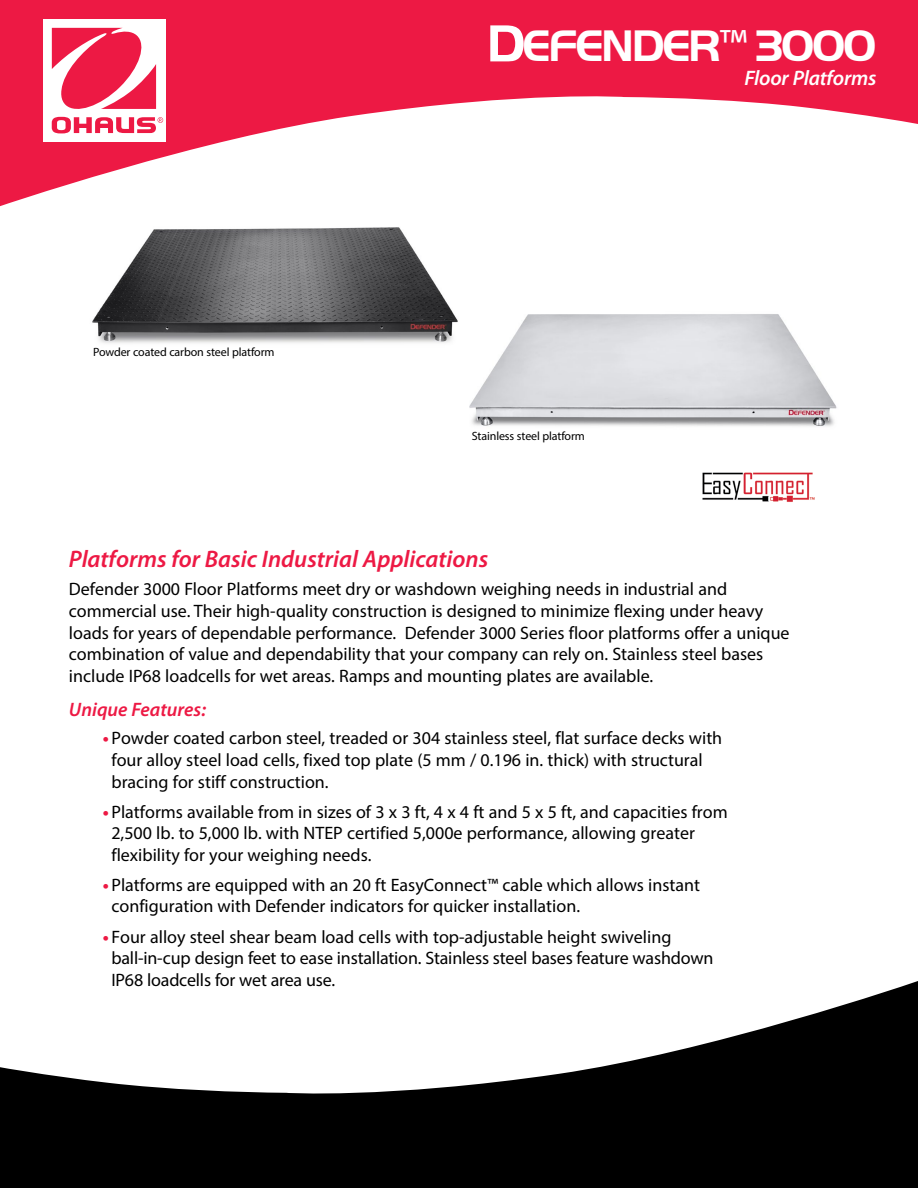
<style>
.page{position:relative;width:918px;height:1188px;background:#fff}
.page>*{position:absolute;margin:0;border:0;box-sizing:border-box;transform-origin:0 0}
.t1{font:700 45.9px "Handel Got D";letter-spacing:-.05em;color:#fff}
.t2{font:italic 600 24px "Myriad Pro";color:#ed1944}
.t3{font:italic 600 21px "Myriad Pro";letter-spacing:-.01em;color:#fff}
.t4{font:italic 600 19.5px "Myriad Pro";color:#ed1944}
.t5{font:18px/21.6px "Myriad Pro";color:#000}
.t6{font:12px "Myriad Pro";letter-spacing:-.01em;color:#000}
.s1{font-size:54px}
.s2{font-family:"Myriad Pro";font-weight:400}
.s3{font-weight:700;color:#ed1944}
</style>
<div class="page">
<img style="left:469px;top:314px;width:368px;height:113px">
<svg style="left:0;top:0;width:918px;height:207px;fill:#ed1944"></svg>
<div style="left:43px;top:19px;width:123px;height:123px;background:#fff"></div>
<svg style="left:52px;top:28px;width:111px;height:105px"></svg>
<svg style="left:0;top:981px;width:918px;height:207px;fill:#000"></svg>
<img style="left:92px;top:227px;width:366px;height:116px">
<img style="left:702px;top:472px;width:113px;height:30px">
<p class="t6" style="left:93px;top:345px;width:183px">Powder coated carbon steel platform</p>
<h1 class="t1" style="left:487px;top:20px;width:391px"><span class="s1">D</span>EFENDER<span class="s2">™</span> 3000</h1>
<p class="t3" style="left:744px;top:65px;width:134px">Floor Platforms</p>
<p class="t6" style="left:472px;top:428px;width:115px">Stainless steel platform</p>
<h2 class="t2" style="left:69px;top:544px;width:421px">Platforms for Basic Industrial Applications</h2>
<p class="t5" style="left:69px;top:578px;width:722px">Defender 3000 Floor Platforms meet dry or washdown weighing needs in industrial and commercial use. Their high-quality construction is designed to minimize flexing under heavy loads for years of dependable performance. Defender 3000 Series floor platforms offer a unique combination of value and dependability that your company can rely on. Stainless steel bases include IP68 loadcells for wet areas. Ramps and mounting plates are available.</p>
<p class="t4" style="left:69px;top:697px;width:139px">Unique Features:</p>
<p class="t5" style="left:111px;top:727px;width:612px;text-indent:-8px"><span class="s3">•</span> Powder coated carbon steel, treaded or 304 stainless steel, flat surface decks with four alloy steel load cells, fixed top plate (5 mm / 0.196 in. thick) with structural bracing for stiff construction.</p>
<p class="t5" style="left:111px;top:800px;width:618px;text-indent:-8px"><span class="s3">•</span> Platforms available from in sizes of 3 x 3 ft, 4 x 4 ft and 5 x 5 ft, and capacities from<br>2,500 lb. to 5,000 lb. with NTEP certified 5,000e performance, allowing greater flexibility for your weighing needs.</p>
<p class="t5" style="left:111px;top:874px;width:590px;text-indent:-8px"><span class="s3">•</span> Platforms are equipped with an 20 ft EasyConnect™ cable which allows instant configuration with Defender indicators for quicker installation.</p>
<p class="t5" style="left:111px;top:925px;width:604px;text-indent:-8px"><span class="s3">•</span> Four alloy steel shear beam load cells with top-adjustable height swiveling ball-in-cup design feet to ease installation. Stainless steel bases feature washdown<br>IP68 loadcells for wet area use.</p>
</div>
